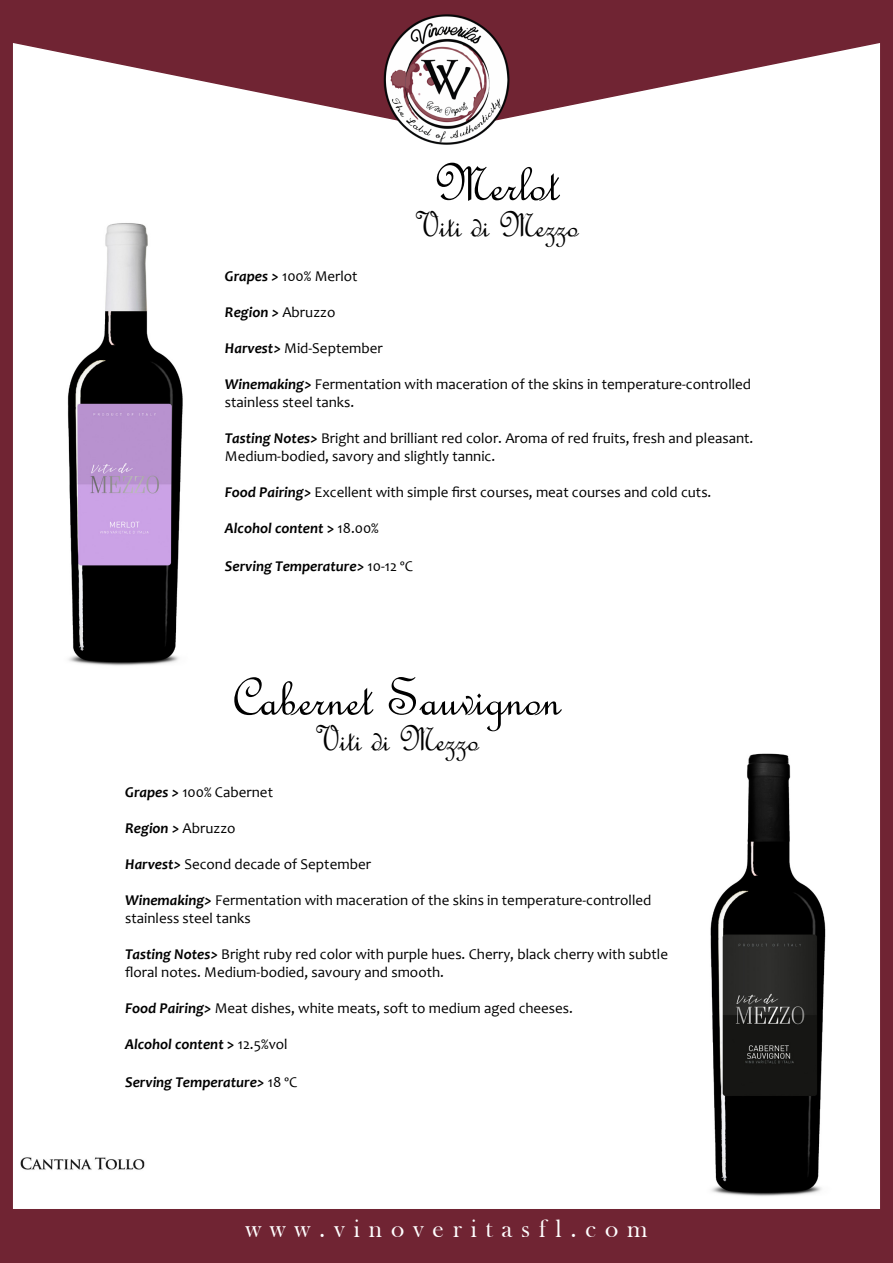
<style>
.page{position:relative;width:893px;height:1263px;background:#fff}
.page>*{position:absolute;margin:0;border:0;box-sizing:border-box;transform-origin:0 0}
.t1{font:57px "French Script";color:#000}
.t2{font:37.5px "French Script";color:#000}
.t3{font:25.5px "Bask Old Face";letter-spacing:.35em;color:#fff}
.t4{font:15px/18px "Candara";color:#000}
.t5{font:italic 700 15px "Candara";color:#000}
.s1{font-weight:700;font-style:italic}
.s2{font-weight:400;font-style:normal}
.s3{font-style:normal}
</style>
<div class="page">
<img style="left:710px;top:753px;width:116px;height:444px">
<img style="left:67px;top:223px;width:116px;height:443px">
<div style="left:13px;top:1209px;width:867px;height:54px;background:#702433"></div>
<svg style="left:13px;top:0;width:867px;height:117px"></svg>
<img style="left:379px;top:10px;width:135px;height:135px">
<div style="left:1px;top:1px;width:11px;height:1261px;background:#702433"></div>
<div style="left:0;top:0;width:13px;height:1263px;border:2px solid #702433"></div>
<img style="left:20px;top:1157px;width:125px;height:13px">
<div style="left:881px;top:1px;width:11px;height:1261px;background:#702433"></div>
<div style="left:880px;top:0;width:13px;height:1263px;border:2px solid #702433"></div>
<p class="t1" style="left:434px;top:147px;width:127px">Merlot</p>
<p class="t2" style="left:414px;top:201px;width:166px">Viti di Mezzo</p>
<p class="t4" style="left:225px;top:267px;width:134px"><span class="s1">Grapes &gt;</span> 100% Merlot</p>
<p class="t5" style="left:225px;top:303px;width:112px">Region &gt; <span class="s2">Abruzzo</span></p>
<p class="t4" style="left:225px;top:339px;width:159px"><span class="s1">Harvest&gt;</span> Mid-September</p>
<p class="t4" style="left:225px;top:375px;width:528px"><span class="s1">Winemaking&gt;</span> Fermentation with maceration of the skins in temperature-controlled stainless steel tanks.</p>
<p class="t4" style="left:225px;top:429px;width:530px"><span class="s1">Tasting Notes&gt;</span> Bright and brilliant red color. Aroma of red fruits, fresh and pleasant.<br>Medium-bodied, savory and slightly tannic.</p>
<p class="t4" style="left:225px;top:483px;width:488px"><span class="s1">Food Pairing&gt;</span> Excellent with simple first courses, meat courses and cold cuts.</p>
<p class="t5" style="left:225px;top:519px;width:155px">Alcohol content <span class="s3">&gt;</span> <span class="s2">18.00%</span></p>
<p class="t5" style="left:225px;top:556px;width:190px">Serving Temperature&gt; <span class="s2">10-12 ºC</span></p>
<p class="t1" style="left:232px;top:662px;width:330px">Cabernet Sauvignon</p>
<p class="t2" style="left:314px;top:716px;width:166px">Viti di Mezzo</p>
<p class="t4" style="left:125px;top:783px;width:149px"><span class="s1">Grapes &gt;</span> 100% Cabernet</p>
<p class="t5" style="left:125px;top:819px;width:112px">Region &gt; <span class="s2">Abruzzo</span></p>
<p class="t4" style="left:125px;top:855px;width:247px"><span class="s1">Harvest&gt;</span> Second decade of September</p>
<p class="t4" style="left:125px;top:891px;width:528px"><span class="s1">Winemaking&gt;</span> Fermentation with maceration of the skins in temperature-controlled stainless steel tanks</p>
<p class="t4" style="left:125px;top:945px;width:544px"><span class="s1">Tasting Notes&gt;</span> Bright ruby red color with purple hues. Cherry, black cherry with subtle floral notes. Medium-bodied, savoury and smooth.</p>
<p class="t4" style="left:125px;top:999px;width:449px"><span class="s1">Food Pairing&gt;</span> Meat dishes, white meats, soft to medium aged cheeses.</p>
<p class="t5" style="left:125px;top:1035px;width:164px">Alcohol content <span class="s3">&gt;</span> <span class="s2">12.5%vol</span></p>
<p class="t5" style="left:125px;top:1072px;width:174px">Serving Temperature&gt; <span class="s2">18 ºC</span></p>
<p class="t3" style="left:245px;top:1214px;width:404px">www.vinoveritasfl.com</p>
</div>
